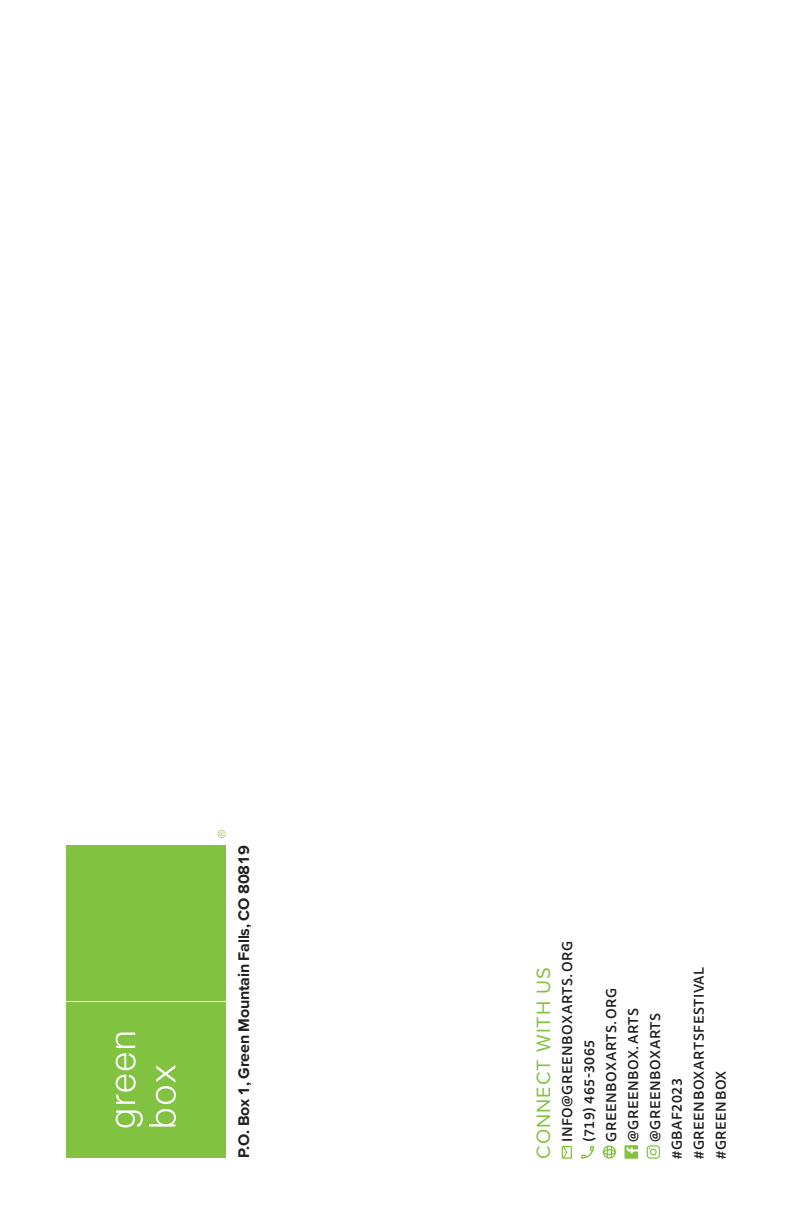
<style>
.page{position:relative;width:792px;height:1224px;background:#fff}
.page>*{position:absolute;margin:0;border:0;box-sizing:border-box;transform-origin:0 0}
.t1{font:20px "Proxima Nova";letter-spacing:.05em;color:#81c340}
.t2{font:700 16px "Proxima Nova";letter-spacing:-.01em;color:#231f20}
.t3{font:500 14px/22px "Tisa Sans Pro";letter-spacing:.04em;color:#231f20}
</style>
<div class="page">
<svg style="left:562px;top:1146px;width:10px;height:13px"></svg>
<svg style="left:581px;top:1146px;width:13px;height:13px"></svg>
<svg style="left:603px;top:1146px;width:13px;height:13px"></svg>
<svg style="left:625px;top:1145px;width:13px;height:14px"></svg>
<svg style="left:647px;top:1145px;width:13px;height:14px"></svg>
<svg style="left:218px;top:830px;width:8px;height:8px"></svg>
<div style="left:66px;top:845px;width:160px;height:156px;background:#81c340"></div>
<div style="left:66px;top:1002px;width:160px;height:156px;background:#81c340"></div>
<svg style="left:149px;top:1065px;width:27px;height:62px"></svg>
<svg style="left:116px;top:1033px;width:27px;height:94px"></svg>
<p class="t2" style="left:232px;top:1158px;width:315px;rotate:-90deg">P.O. Box 1, Green Mountain Falls, CO 80819</p>
<h1 class="t1" style="left:528px;top:1159px;width:193px;rotate:-90deg">CONNECT WITH US</h1>
<p class="t3" style="left:556px;top:1142px;width:203px;rotate:-90deg">INFO@GREENBOXARTS.ORG (719) 465-3065<br>GREENBOXARTS.ORG @GREENBOX.ARTS @GREENBOXARTS</p>
<p class="t3" style="left:666px;top:1159px;width:194px;rotate:-90deg">#GBAF2023 #GREENBOXARTSFESTIVAL #GREENBOX</p>
</div>
